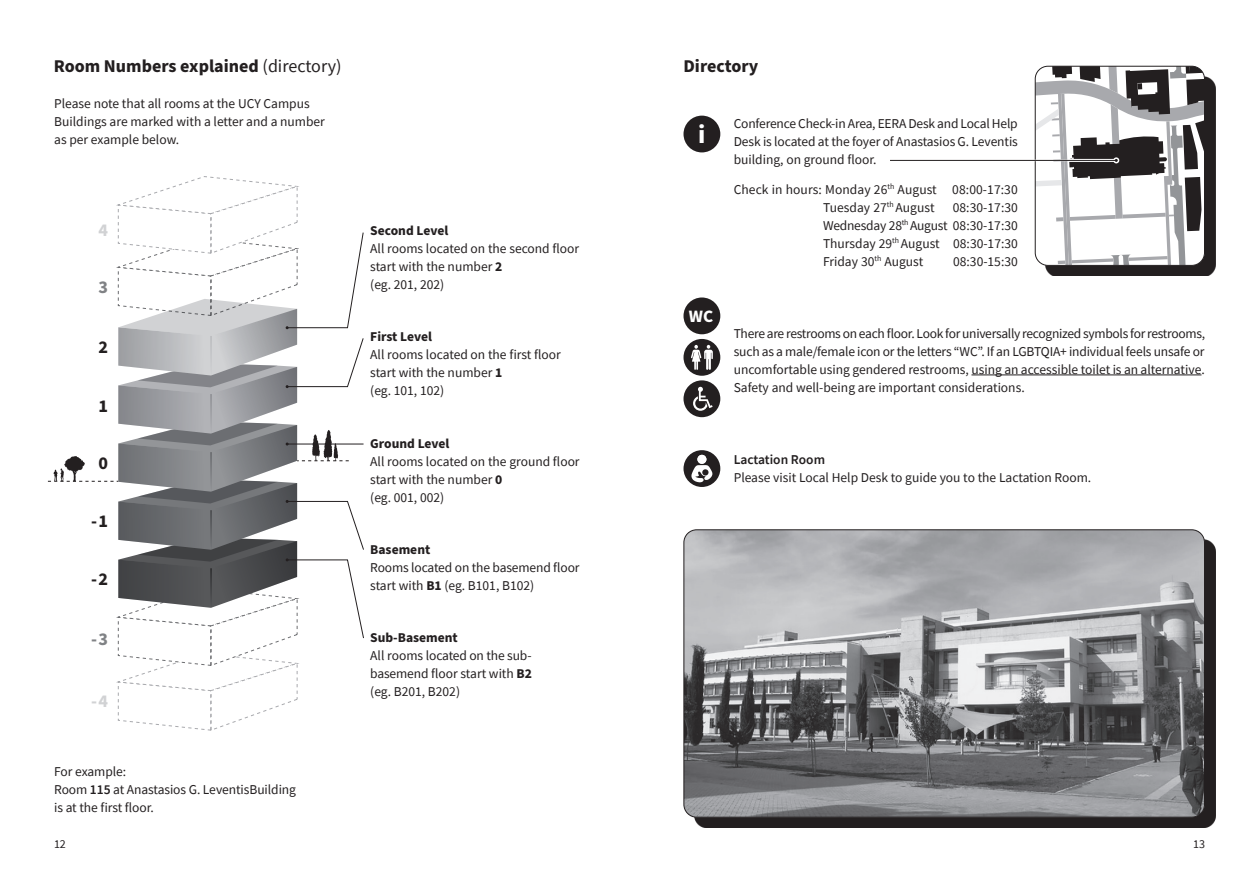
<style>
.page{position:relative;width:1259px;height:893px;background:#fff}
.page>*{position:absolute;margin:0;border:0;box-sizing:border-box;transform-origin:0 0}
.t1{font:700 25.95px "Source Sans Pro";color:#fff}
.t2{font:700 18px "Source Sans Pro";color:#231f20}
.t3{font:700 18px "Source Sans Pro";color:#808285}
.t4{font:700 18px "Source Sans Pro";color:#d1d2d4}
.t5{font:700 17.4px "Source Sans Pro";color:#fff}
.t6{font:13.5px/18px "Source Sans Pro";color:#231f20}
.t7{font:700 13.5px "Source Sans Pro";color:#231f20}
.t8{font:600 13.5px "Source Sans Pro";color:#231f20}
.t9{font:12px "Source Sans Pro";color:#231f20}
.s1{font-weight:400}
.s2{font-weight:600}
.s3{font-weight:700}
</style>
<div class="page">
<div style="left:1045px;top:76px;width:170px;height:200px;background:#231f20"></div>
<div style="left:683px;top:297px;width:37px;height:37px;background:#231f20;border-radius:50%"></div>
<div style="left:683px;top:116px;width:37px;height:36px;background:#231f20;border-radius:50%"></div>
<hr style="left:971px;top:375px;width:230px;height:1px;background:#231f20">
<svg style="left:48px;top:176px;width:316px;height:555px"></svg>
<div style="left:683px;top:380px;width:37px;height:37px;background:#231f20;border-radius:50%"></div>
<svg style="left:693px;top:387px;width:19px;height:24px"></svg>
<div style="left:683px;top:339px;width:37px;height:37px;background:#231f20;border-radius:50%"></div>
<svg style="left:691px;top:345px;width:22px;height:25px"></svg>
<hr style="left:890px;top:160px;width:226px;height:1px;background:#231f20">
<svg style="left:1035px;top:66px;width:169px;height:199px"></svg>
<div style="left:683px;top:450px;width:37px;height:37px;background:#231f20;border-radius:50%"></div>
<div style="left:697px;top:455px;width:9px;height:9px;background:#fff;border-radius:50%"></div>
<svg style="left:691px;top:465px;width:21px;height:17px"></svg>
<div style="left:694px;top:540px;width:521px;height:288px;background:#231f20"></div>
<img style="left:684px;top:530px;width:520px;height:287px">
<div style="left:683px;top:529px;width:521px;height:288px;border:1px solid #231f20;border-radius:13px"></div>
<p class="t2" style="left:54px;top:54px;width:289px">Room Numbers explained <span class="s1">(directory)</span></p>
<p class="t2" style="left:683px;top:54px;width:76px">Directory</p>
<p class="t6" style="left:54px;top:94px;width:272px">Please note that all rooms at the UCY Campus<br>Buildings are marked with a letter and a number as per example below.</p>
<p class="t4" style="left:98px;top:217px;width:11px">4</p>
<p class="t3" style="left:98px;top:275px;width:11px">3</p>
<p class="t2" style="left:98px;top:334px;width:11px">2</p>
<p class="t2" style="left:98px;top:394px;width:11px">1</p>
<p class="t2" style="left:98px;top:451px;width:11px">0</p>
<p class="t2" style="left:91px;top:509px;width:18px">-1</p>
<p class="t2" style="left:91px;top:567px;width:18px">-2</p>
<p class="t3" style="left:91px;top:627px;width:18px">-3</p>
<p class="t4" style="left:91px;top:688px;width:18px">-4</p>
<p class="t6" style="left:54px;top:763px;width:73px">For example:</p>
<p class="t6" style="left:54px;top:781px;width:243px">Room <span class="s2">115</span> at Anastasios G. LeventisBuilding</p>
<p class="t6" style="left:54px;top:799px;width:101px">is at the first floor.</p>
<p class="t7" style="left:370px;top:221px;width:79px">Second Level</p>
<p class="t6" style="left:370px;top:240px;width:210px">All rooms located on the second floor start with the number <span class="s3">2</span></p>
<p class="t6" style="left:370px;top:276px;width:75px">(eg. 201, 202)</p>
<p class="t7" style="left:370px;top:328px;width:63px">First Level</p>
<p class="t6" style="left:370px;top:346px;width:192px">All rooms located on the first floor</p>
<p class="t6" style="left:370px;top:364px;width:133px">start with the number <span class="s3">1</span></p>
<p class="t6" style="left:370px;top:382px;width:75px">(eg. 101, 102)</p>
<p class="t7" style="left:370px;top:434px;width:81px">Ground Level</p>
<p class="t6" style="left:370px;top:452px;width:211px">All rooms located on the ground floor start with the number <span class="s3">0</span></p>
<p class="t6" style="left:370px;top:488px;width:75px">(eg. 001, 002)</p>
<p class="t7" style="left:370px;top:540px;width:62px">Basement</p>
<p class="t6" style="left:370px;top:558px;width:211px">Rooms located on the basemend floor start with <span class="s3">B1</span> (eg. B101, B102)</p>
<p class="t7" style="left:370px;top:628px;width:89px">Sub-Basement</p>
<p class="t6" style="left:370px;top:646px;width:163px">All rooms located on the sub-</p>
<p class="t6" style="left:370px;top:664px;width:163px">basemend floor start with <span class="s3">B2</span></p>
<p class="t6" style="left:370px;top:682px;width:91px">(eg. B201, B202)</p>
<p class="t1" style="left:698px;top:117px;width:9px">i</p>
<p class="t5" style="left:689px;top:304px;width:26px">WC</p>
<p class="t6" style="left:733px;top:114px;width:286px;text-align:justify">Conference Check-in Area, EERA Desk and Local Help Desk is located at the foyer of Anastasios G. Leventis building, on ground floor.</p>
<p class="t6" style="left:733px;top:180px;width:286px">Check in hours: Monday 26<sup>th</sup> August 08:00-17:30</p>
<p class="t6" style="left:823px;top:198px;width:113px">Tuesday 27<sup>th</sup> August</p>
<p class="t6" style="left:952px;top:198px;width:67px">08:30-17:30</p>
<p class="t6" style="left:823px;top:216px;width:196px">Wednesday 28<sup>th</sup> August 08:30-17:30</p>
<p class="t6" style="left:823px;top:234px;width:196px">Thursday 29<sup>th</sup> August 08:30-17:30</p>
<p class="t6" style="left:823px;top:252px;width:102px">Friday 30<sup>th</sup> August</p>
<p class="t6" style="left:953px;top:252px;width:66px">08:30-15:30</p>
<p class="t6" style="left:733px;top:324px;width:473px;text-align:justify">There are restrooms on each floor. Look for universally recognized symbols for restrooms, such as a male/female icon or the letters “WC”. If an LGBTQIA+ individual feels unsafe or uncomfortable using gendered restrooms, using an accessible toilet is an alternative.<br>Safety and well-being are important considerations.</p>
<p class="t8" style="left:733px;top:451px;width:93px">Lactation Room</p>
<p class="t6" style="left:733px;top:468px;width:359px">Please visit Local Help Desk to guide you to the Lactation Room.</p>
<p class="t9" style="left:54px;top:836px;width:13px">12</p>
<p class="t9" style="left:1193px;top:836px;width:13px">13</p>
</div>
